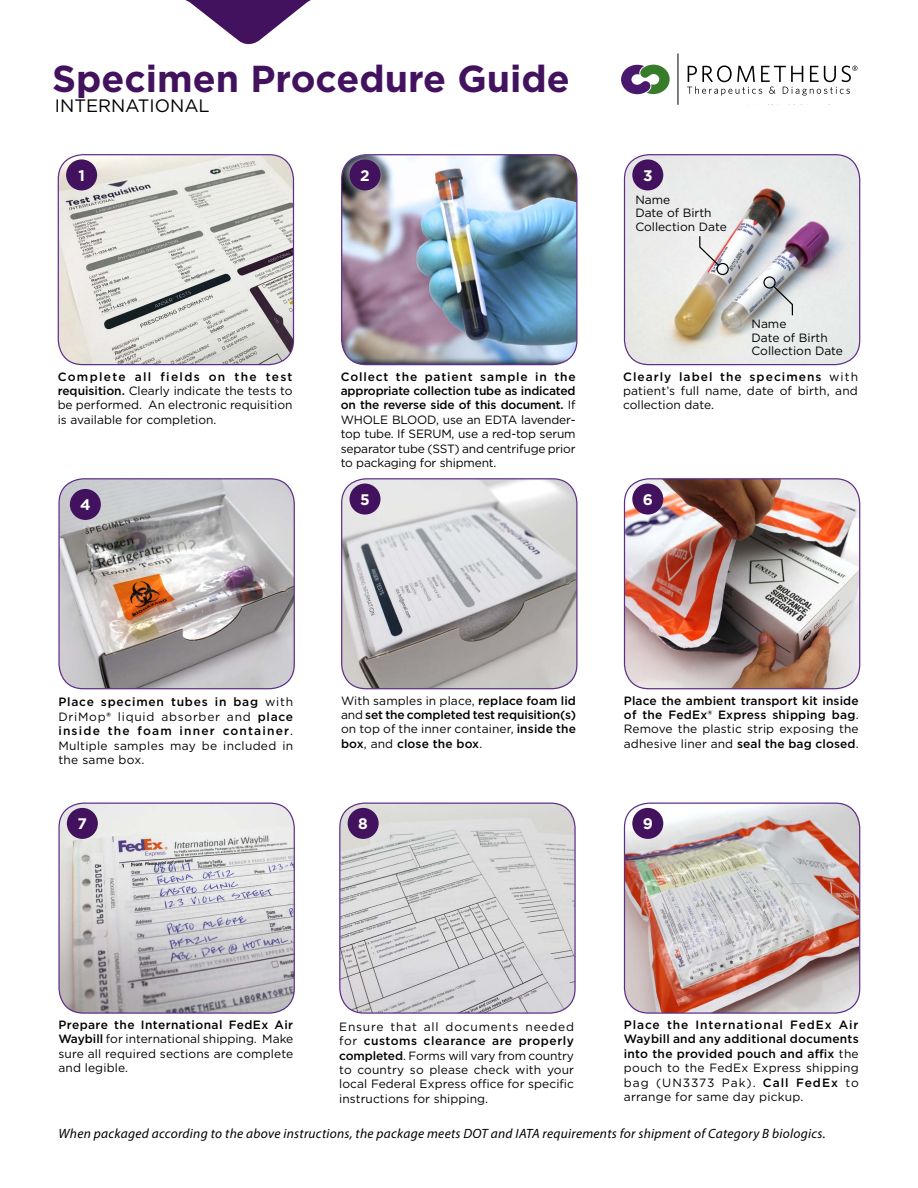
<style>
.page{position:relative;width:918px;height:1188px;background:#fff}
.page>*{position:absolute;margin:0;border:0;box-sizing:border-box;transform-origin:0 0}
.t1{font:700 37.5px "Gotham";color:#43125f}
.t2{font:18px "Gotham";color:#000}
.t3{font:700 15.3px "Gotham";color:#fff}
.t4{font:italic 13.5px "Myriad Pro";letter-spacing:.02em;color:#000}
.t5{font:12px/14.4px "Gotham";color:#000;text-align:justify}
.t6{font:500 12px/14.4px "Gotham";letter-spacing:.01em;color:#000;text-align:justify}
.s1{font-weight:500}
.s2{font-weight:700}
.s3{font-weight:400}
</style>
<div class="page">
<img style="left:625px;top:155px;width:235px;height:210px">
<div style="left:624px;top:154px;width:236px;height:211px;border:1px solid #5d2d88;border-radius:24px"></div>
<div style="left:632px;top:159px;width:31px;height:31px;background:#43125f;border-radius:50%"></div>
<img style="left:342px;top:155px;width:235px;height:210px">
<div style="left:341px;top:154px;width:237px;height:211px;border:1px solid #5d2d88;border-radius:24px"></div>
<div style="left:340px;top:150px;width:50px;height:50px;background:#fff;opacity:.75"></div>
<div style="left:349px;top:159px;width:32px;height:31px;background:#43125f;border-radius:50%"></div>
<img style="left:342px;top:479px;width:235px;height:210px">
<div style="left:341px;top:478px;width:237px;height:211px;border:1px solid #5d2d88;border-radius:24px"></div>
<div style="left:349px;top:484px;width:32px;height:31px;background:#43125f;border-radius:50%"></div>
<img style="left:58px;top:155px;width:235px;height:210px">
<div style="left:58px;top:154px;width:236px;height:211px;border:1px solid #5d2d88;border-radius:24px"></div>
<div style="left:66px;top:159px;width:31px;height:31px;background:#43125f;border-radius:50%"></div>
<img style="left:60px;top:479px;width:234px;height:210px">
<div style="left:58px;top:478px;width:237px;height:211px;border:1px solid #5d2d88;border-radius:24px"></div>
<div style="left:70px;top:489px;width:31px;height:31px;background:#43125f;border-radius:50%"></div>
<img style="left:340px;top:803px;width:235px;height:210px">
<div style="left:339px;top:803px;width:237px;height:211px;border:1px solid #5d2d88;border-radius:24px"></div>
<div style="left:348px;top:808px;width:31px;height:31px;background:#43125f;border-radius:50%"></div>
<img style="left:625px;top:803px;width:235px;height:210px">
<div style="left:624px;top:803px;width:236px;height:211px;border:1px solid #5d2d88;border-radius:24px"></div>
<div style="left:632px;top:808px;width:31px;height:31px;background:#43125f;border-radius:50%"></div>
<img style="left:59px;top:803px;width:235px;height:210px">
<div style="left:58px;top:803px;width:237px;height:211px;border:1px solid #5d2d88;border-radius:24px"></div>
<div style="left:67px;top:808px;width:31px;height:31px;background:#43125f;border-radius:50%"></div>
<img style="left:625px;top:479px;width:235px;height:210px">
<div style="left:624px;top:478px;width:236px;height:211px;border:1px solid #5d2d88;border-radius:24px"></div>
<div style="left:632px;top:484px;width:31px;height:31px;background:#43125f;border-radius:50%"></div>
<svg style="left:772px;top:285px;width:22px;height:32px"></svg>
<div style="left:763px;top:276px;width:13px;height:13px;border:1px solid #000;border-radius:50%"></div>
<svg style="left:699px;top:235px;width:21px;height:32px"></svg>
<div style="left:717px;top:263px;width:12px;height:12px;border:1px solid #000;border-radius:50%"></div>
<svg style="left:185px;top:0;width:126px;height:45px"></svg>
<hr style="left:678px;top:54px;width:1px;height:50px;background:#000">
<svg style="left:621px;top:65px;width:49px;height:29px"></svg>
<svg style="left:687px;top:65px;width:171px;height:31px"></svg>
<h1 class="t1" style="left:52px;top:54px;width:519px">Specimen Procedure Guide</h1>
<h2 class="t2" style="left:55px;top:95px;width:156px">INTERNATIONAL</h2>
<p class="t3" style="left:78px;top:165px;width:8px">1</p>
<p class="t3" style="left:360px;top:165px;width:11px">2</p>
<p class="t3" style="left:643px;top:165px;width:11px">3</p>
<p class="t5" style="left:635px;top:193px;width:93px;line-height:13.5px;text-align:left">Name<br>Date of Birth<br>Collection Date</p>
<p class="t5" style="left:752px;top:317px;width:93px;line-height:13.5px;text-align:left">Name<br>Date of Birth<br>Collection Date</p>
<p class="t5" style="left:58px;top:369px;width:236px"><span class="s1">Complete all fields on the test requisition.</span> Clearly indicate the tests to be performed. An electronic requisition is available for completion.</p>
<p class="t5" style="left:341px;top:369px;width:236px"><span class="s1">Collect the patient sample in the appropriate collection tube as indicated on the reverse side of this document.</span> If WHOLE BLOOD, use an EDTA lavender&shy;top tube. If SERUM, use a red-top serum separator tube (SST) and centrifuge prior to packaging for shipment.</p>
<p class="t5" style="left:623px;top:369px;width:236px"><span class="s1">Clearly label the specimens</span> with patient’s full name, date of birth, and collection date.</p>
<p class="t3" style="left:80px;top:495px;width:12px">4</p>
<p class="t3" style="left:360px;top:489px;width:11px">5</p>
<p class="t3" style="left:643px;top:489px;width:12px">6</p>
<p class="t5" style="left:58px;top:695px;width:236px"><span class="s1">Place specimen tubes in bag</span> with DriMop<span class="s2">®</span> liquid absorber and <span class="s1">place inside the foam inner container</span>.<br>Multiple samples may be included in the same box.</p>
<p class="t3" style="left:78px;top:814px;width:11px">7</p>
<p class="t6" style="left:341px;top:693px;width:236px"><span class="s3">With samples in place,</span> replace foam lid <span class="s3">and</span> set the completed test requisition(s) <span class="s3">on top of the inner container,</span> inside the box<span class="s3">, and</span> close the box<span class="s3">.</span></p>
<p class="t3" style="left:358px;top:814px;width:11px">8</p>
<p class="t6" style="left:624px;top:693px;width:236px">Place the ambient transport kit inside of the FedEx<span class="s2">®</span> Express shipping bag<span class="s3">.<br>Remove the plastic strip exposing the adhesive liner and</span> seal the bag closed<span class="s3">.</span></p>
<p class="t3" style="left:643px;top:814px;width:12px">9</p>
<p class="t5" style="left:58px;top:1017px;width:236px"><span class="s1">Prepare the International FedEx Air Waybill</span> for international shipping. Make sure all required sections are complete and legible.</p>
<p class="t5" style="left:339px;top:1019px;width:236px">Ensure that all documents needed for <span class="s1">customs clearance are properly completed</span>. Forms will vary from country to country so please check with your local Federal Express office for specific instructions for shipping.</p>
<p class="t6" style="left:624px;top:1017px;width:236px">Place the International FedEx Air Waybill and any additional documents into the provided pouch and affix <span class="s3">the pouch to the FedEx Express shipping bag (UN3373 Pak).</span> Call FedEx <span class="s3">to arrange for same day pickup.</span></p>
<p class="t4" style="left:58px;top:1125px;width:769px">When packaged according to the above instructions, the package meets DOT and IATA requirements for shipment of Category B biologics.</p>
</div>
